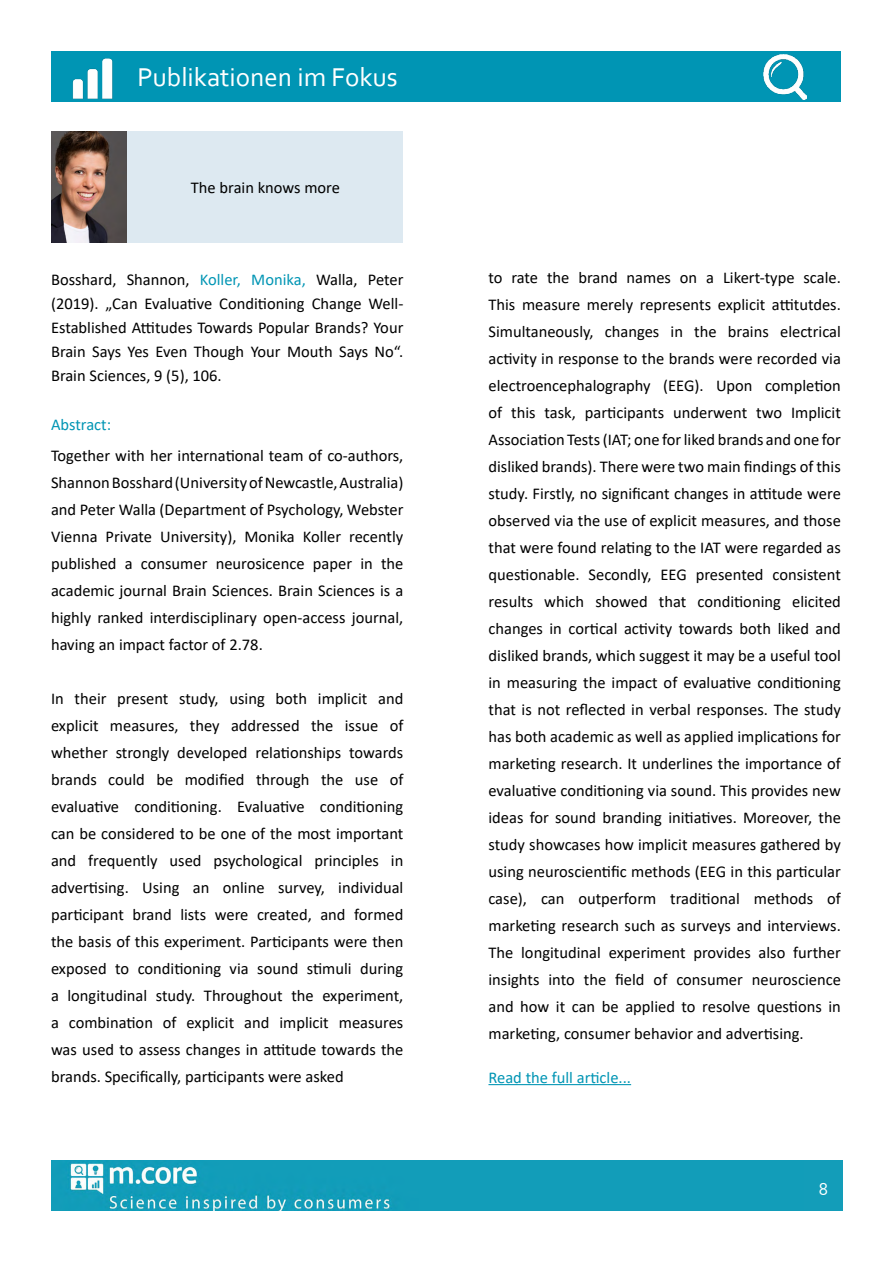
<style>
.page{position:relative;width:893px;height:1263px;background:#fff}
.page>*{position:absolute;margin:0;border:0;box-sizing:border-box;transform-origin:0 0}
.t1{font:27px "Corbel";color:#fff}
.t2{font:18px "Corbel";color:#fff}
.t3{font:16.5px/27px "Calibri";color:#000;text-align:justify}
.t4{font:16.5px "Calibri";color:#0095b4}
.s1{color:#0095b4}
</style>
<div class="page">
<img style="left:51px;top:1160px;width:754px;height:51px">
<div style="left:805px;top:1160px;width:37px;height:51px;background:#139db9"></div>
<div style="left:51px;top:51px;width:790px;height:50px;background:#0095b4"></div>
<hr style="left:488px;top:1084px;width:143px;height:1px;background:#0095b4">
<img style="left:72px;top:58px;width:41px;height:41px">
<img style="left:763px;top:55px;width:44px;height:44px">
<img style="left:51px;top:132px;width:77px;height:111px">
<div style="left:128px;top:132px;width:275px;height:111px;background:#dde9f1"></div>
<h1 class="t1" style="left:137px;top:60px;width:262px">Publikationen im Fokus</h1>
<p class="t3" style="left:191px;top:174px;width:151px">The brain knows more</p>
<p class="t3" style="left:51px;top:267px;width:354px;line-height:24px">Bosshard, Shannon, <span class="s1">Koller, Monika,</span> Walla, Peter (2019). „Can Evaluative Conditioning Change Well-Established Attitudes Towards Popular Brands? Your Brain Says Yes Even Though Your Mouth Says No“.<br>Brain Sciences, 9 (5), 106.</p>
<p class="t4" style="left:51px;top:413px;width:62px">Abstract:</p>
<p class="t3" style="left:51px;top:442px;width:354px">Together with her international team of co-authors, Shannon Bosshard (University of Newcastle, Australia) and Peter Walla (Department of Psychology, Webster Vienna Private University), Monika Koller recently published a consumer neurosicence paper in the academic journal Brain Sciences. Brain Sciences is a highly ranked interdisciplinary open-access journal, having an impact factor of 2.78.</p>
<p class="t3" style="left:51px;top:685px;width:354px">In their present study, using both implicit and explicit measures, they addressed the issue of whether strongly developed relationships towards brands could be modified through the use of evaluative conditioning. Evaluative conditioning can be considered to be one of the most important and frequently used psychological principles in advertising. Using an online survey, individual participant brand lists were created, and formed the basis of this experiment. Participants were then exposed to conditioning via sound stimuli during a longitudinal study. Throughout the experiment, a combination of explicit and implicit measures was used to assess changes in attitude towards the brands. Specifically, participants were asked</p>
<p class="t3" style="left:488px;top:263px;width:354px">to rate the brand names on a Likert-type scale.<br>This measure merely represents explicit attitutdes.<br>Simultaneously, changes in the brains electrical activity in response to the brands were recorded via electroencephalography (EEG). Upon completion of this task, participants underwent two Implicit Association Tests (IAT; one for liked brands and one for disliked brands). There were two main findings of this study. Firstly, no significant changes in attitude were observed via the use of explicit measures, and those that were found relating to the IAT were regarded as questionable. Secondly, EEG presented consistent results which showed that conditioning elicited changes in cortical activity towards both liked and disliked brands, which suggest it may be a useful tool in measuring the impact of evaluative conditioning that is not reflected in verbal responses. The study has both academic as well as applied implications for marketing research. It underlines the importance of evaluative conditioning via sound. This provides new ideas for sound branding initiatives. Moreover, the study showcases how implicit measures gathered by using neuroscientific methods (EEG in this particular case), can outperform traditional methods of marketing research such as surveys and interviews.<br>The longitudinal experiment provides also further insights into the field of consumer neuroscience and how it can be applied to resolve questions in marketing, consumer behavior and advertising.</p>
<p class="t4" style="left:488px;top:1066px;width:144px">Read the full article...</p>
<p class="t2" style="left:819px;top:1178px;width:11px">8</p>
</div>
